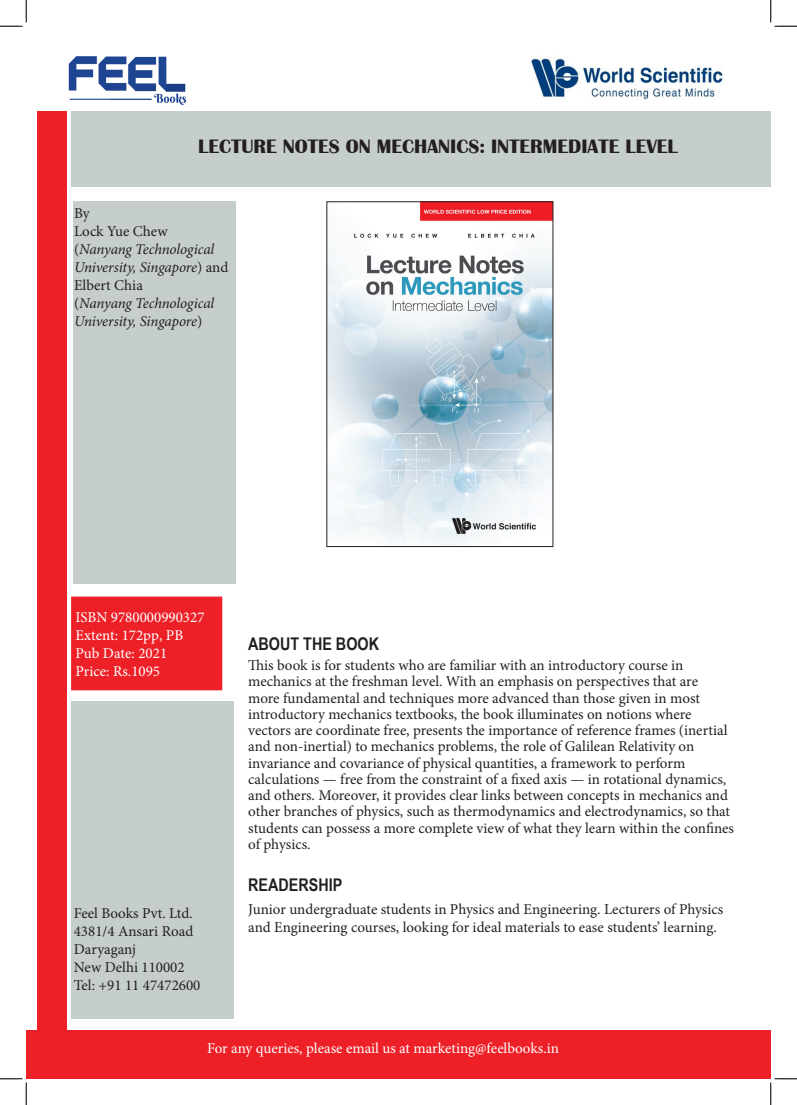
<style>
.page{position:relative;width:797px;height:1105px;background:#fff}
.page>*{position:absolute;margin:0;border:0;box-sizing:border-box;transform-origin:0 0}
.t1{font:700 20px "Britannic";color:#231f20}
.t2{font:700 17.5px "Arial Narrow";color:#231f20}
.t3{font:15px/16.2px "Minion Pro";color:#231f20}
.t4{font:italic 15px/18px "Minion Pro";letter-spacing:-.01em;color:#231f20}
.t5{font:15px/18px "Minion Pro";color:#fff}
.s1{font-style:normal}
</style>
<div class="page">
<img style="left:68px;top:56px;width:119px;height:49px">
<img style="left:531px;top:58px;width:192px;height:42px">
<div style="left:71px;top:111px;width:699px;height:76px;background:#c6ceca"></div>
<div style="left:26px;top:1030px;width:744px;height:49px;background:#ee2027"></div>
<div style="left:73px;top:201px;width:163px;height:383px;background:#c6ceca"></div>
<div style="left:72px;top:701px;width:162px;height:318px;background:#c6ceca"></div>
<div style="left:71px;top:597px;width:151px;height:93px;background:#ee2027"></div>
<img style="left:328px;top:203px;width:223px;height:342px">
<div style="left:326px;top:201px;width:227px;height:346px;border:1px solid #231f20"></div>
<div style="left:38px;top:111px;width:29px;height:968px;background:#ee2027"></div>
<svg style="left:0;top:0;width:27px;height:27px"></svg>
<svg style="left:0;top:1078px;width:27px;height:27px"></svg>
<svg style="left:770px;top:0;width:27px;height:27px"></svg>
<svg style="left:770px;top:1078px;width:27px;height:27px"></svg>
<p class="t1" style="left:198px;top:135px;width:481px">LECTURE NOTES ON MECHANICS: INTERMEDIATE LEVEL</p>
<p class="t4" style="left:74px;top:204px;width:156px"><span class="s1">By<br>Lock Yue Chew (</span>Nanyang Technological<br>University, Singapore<span class="s1">) and<br>Elbert Chia<br>(</span>Nanyang Technological<br>University, Singapore<span class="s1">)</span></p>
<p class="t5" style="left:76px;top:608px;width:130px">ISBN 9780000990327<br>Extent: 172pp, PB<br>Pub Date: 2021<br>Price: Rs.1095</p>
<p class="t3" style="left:74px;top:904px;width:128px;line-height:18px">Feel Books Pvt. Ltd.<br>4381/4 Ansari Road<br>Daryaganj<br>New Delhi 110002<br>Tel: +91 11 47472600</p>
<p class="t2" style="left:248px;top:631px;width:132px">ABOUT THE BOOK</p>
<p class="t3" style="left:248px;top:657px;width:487px">This book is for students who are familiar with an introductory course in mechanics at the freshman level. With an emphasis on perspectives that are<br>more fundamental and techniques more advanced than those given in most introductory mechanics textbooks, the book illuminates on notions where vectors are coordinate free, presents the importance of reference frames (inertial and non-inertial) to mechanics problems, the role of Galilean Relativity on invariance and covariance of physical quantities, a framework to perform calculations — free from the constraint of a fixed axis — in rotational dynamics, and others. Moreover, it provides clear links between concepts in mechanics and other branches of physics, such as thermodynamics and electrodynamics, so that students can possess a more complete view of what they learn within the confines of physics.</p>
<p class="t2" style="left:248px;top:872px;width:96px">READERSHIP</p>
<p class="t3" style="left:248px;top:899px;width:476px;line-height:18.8px">Junior undergraduate students in Physics and Engineering. Lecturers of Physics and Engineering courses, looking for ideal materials to ease students’ learning.</p>
<p class="t5" style="left:207px;top:1039px;width:353px">For any queries, please email us at marketing@feelbooks.in</p>
</div>
